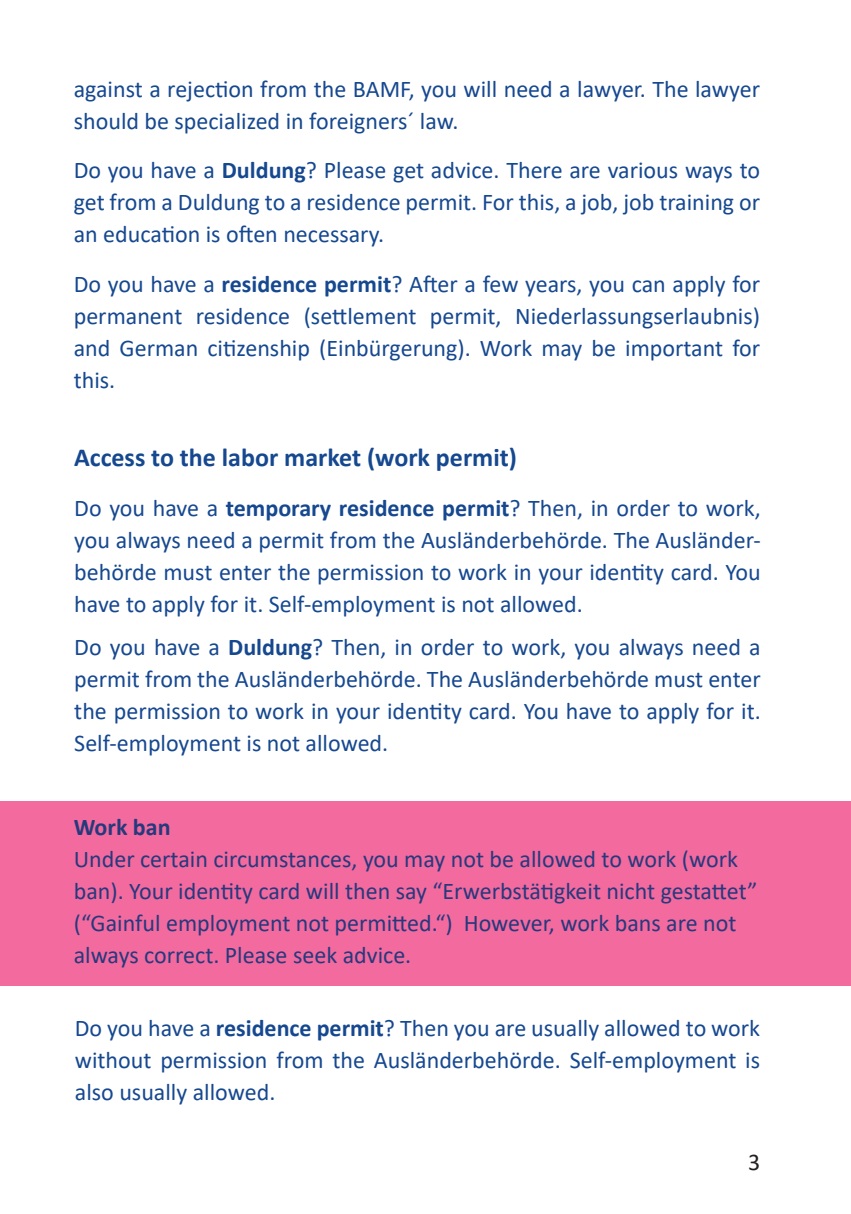
<style>
.page{position:relative;width:851px;height:1214px;background:#fff}
.page>*{position:absolute;margin:0;border:0;box-sizing:border-box;transform-origin:0 0}
.t1{font:700 26px "Calibri";color:#164890}
.t2{font:24px/32px "Calibri";color:#164890;text-align:justify}
.t3{font:24px/32px "Calibri";color:#26397c}
.t4{font:700 24px "Calibri";color:#26397c}
.t5{font:24px "Calibri";color:#231f20}
.s1{font-weight:700}
</style>
<div class="page">
<hr style="left:0;top:60px;width:1px;height:246px;background:#ed1a6c">
<div style="left:0;top:801px;width:850px;height:184px;background:#f36a9f"></div>
<p class="t2" style="left:74px;top:73px;width:687px">against a rejection from the BAMF, you will need a lawyer. The lawyer should be specialized in foreigners´ law.</p>
<p class="t2" style="left:74px;top:154px;width:688px">Do you have a <span class="s1">Duldung</span>? Please get advice. There are various ways to get from a Duldung to a residence permit. For this, a job, job training or an education is often necessary.</p>
<p class="t2" style="left:74px;top:267px;width:687px">Do you have a <span class="s1">residence permit</span>? After a few years, you can apply for permanent residence (settlement permit, Niederlassungserlaubnis) and German citizenship (Einbürgerung). Work may be important for this.</p>
<p class="t1" style="left:74px;top:439px;width:444px">Access to the labor market (work permit)</p>
<p class="t2" style="left:74px;top:491px;width:687px">Do you have a <span class="s1">temporary residence permit</span>? Then, in order to work, you always need a permit from the Ausländerbehörde. The Ausländer&shy;behörde must enter the permission to work in your identity card. You have to apply for it. Self-employment is not allowed.</p>
<p class="t2" style="left:74px;top:630px;width:688px">Do you have a <span class="s1">Duldung</span>? Then, in order to work, you always need a permit from the Ausländerbehörde. The Ausländerbehörde must enter the permission to work in your identity card. You have to apply for it.<br>Self-employment is not allowed.</p>
<p class="t4" style="left:74px;top:809px;width:98px">Work ban</p>
<p class="t3" style="left:74px;top:842px;width:685px">Under certain circumstances, you may not be allowed to work (work ban). Your identity card will then say “Erwerbstätigkeit nicht gestattet” (“Gainful employment not permitted.“) However, work bans are not always correct. Please seek advice.</p>
<p class="t2" style="left:75px;top:1011px;width:686px">Do you have a <span class="s1">residence permit</span>? Then you are usually allowed to work without permission from the Ausländerbehörde. Self-employment is also usually allowed.</p>
<p class="t5" style="left:748px;top:1144px;width:14px">3</p>
</div>
